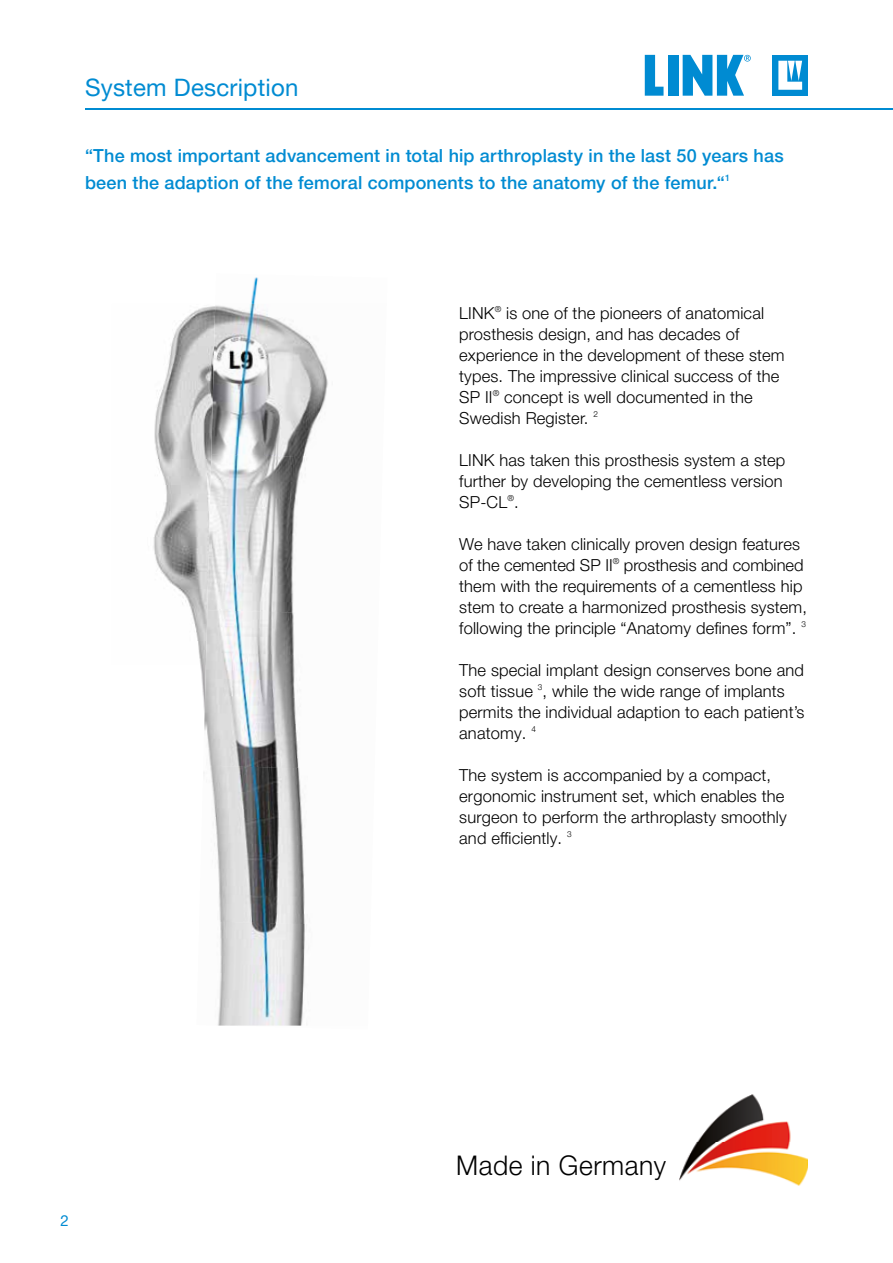
<style>
.page{position:relative;width:893px;height:1263px;background:#fff}
.page>*{position:absolute;margin:0;border:0;box-sizing:border-box;transform-origin:0 0}
.t1{font:300 27px "Helvetica Neue LT Pro";letter-spacing:.02em;color:#000}
.t2{font:24px "Helvetica Neue LT Pro";letter-spacing:.01em;color:#008bd2}
.t3{font:500 18px/27px "Helvetica Neue LT Pro";letter-spacing:.01em;color:#008bd2}
.t4{font:300 16.5px/21px "Helvetica Neue LT Pro";letter-spacing:.01em;color:#000}
.t5{font:15px "Helvetica Neue LT Pro";color:#008bd2}
</style>
<div class="page">
<div style="left:773px;top:55px;width:35px;height:41px;background:#008bd2"></div>
<svg style="left:778px;top:61px;width:24px;height:29px"></svg>
<svg style="left:645px;top:55px;width:18px;height:41px"></svg>
<div style="left:668px;top:55px;width:10px;height:41px;background:#008bd2"></div>
<svg style="left:683px;top:55px;width:68px;height:41px"></svg>
<hr style="left:85px;top:108px;width:808px;height:2px;background:#008bd2">
<img style="left:680px;top:1094px;width:128px;height:92px">
<img style="left:153px;top:306px;width:58px;height:359px">
<img style="left:251px;top:277px;width:8px;height:27px">
<img style="left:222px;top:1025px;width:80px;height:1px">
<img style="left:211px;top:304px;width:117px;height:150px">
<img style="left:207px;top:454px;width:100px;height:156px">
<img style="left:203px;top:610px;width:96px;height:155px">
<img style="left:210px;top:765px;width:95px;height:156px">
<img style="left:217px;top:921px;width:88px;height:104px">
<h2 class="t2" style="left:85px;top:72px;width:215px">System Description</h2>
<p class="t3" style="left:85px;top:142px;width:700px">“The most important advancement in total hip arthroplasty in the last 50 years has been the adaption of the femoral components to the anatomy of the femur.“<sup>1</sup></p>
<p class="t4" style="left:459px;top:302px;width:327px">LINK<sup>®</sup> is one of the pioneers of anatomical prosthesis design, and has decades of experience in the development of these stem types. The impressive clinical success of the SP II<sup>®</sup> concept is well documented in the Swedish Register. <sup>2</sup></p>
<p class="t4" style="left:459px;top:449px;width:328px">LINK has taken this prosthesis system a step further by developing the cementless version<br>SP-CL<sup>®</sup>.</p>
<p class="t4" style="left:459px;top:533px;width:349px">We have taken clinically proven design features of the cemented SP II<sup>®</sup> prosthesis and combined them with the requirements of a cementless hip stem to create a harmonized prosthesis system, following the principle “Anatomy defines form”. <sup>3</sup></p>
<p class="t4" style="left:459px;top:659px;width:347px">The special implant design conserves bone and soft tissue <sup>3</sup>, while the wide range of implants permits the individual adaption to each patient’s anatomy. <sup>4</sup></p>
<p class="t4" style="left:459px;top:764px;width:329px">The system is accompanied by a compact, ergonomic instrument set, which enables the surgeon to perform the arthroplasty smoothly and efficiently. <sup>3</sup></p>
<p class="t5" style="left:61px;top:1211px;width:10px">2</p>
<h1 class="t1" style="left:456px;top:1149px;width:211px">Made in Germany</h1>
</div>
